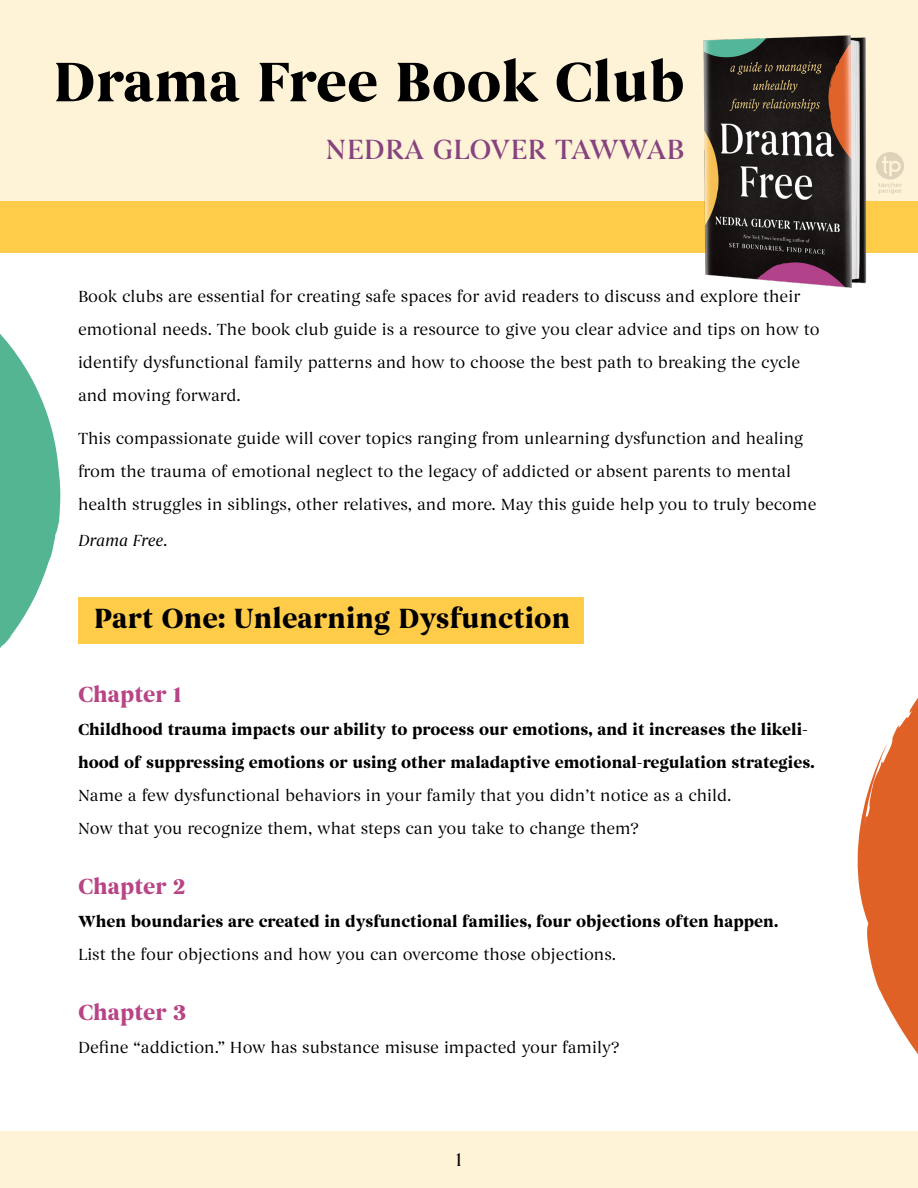
<style>
.page{position:relative;width:918px;height:1188px;background:#fff}
.page>*{position:absolute;margin:0;border:0;box-sizing:border-box;transform-origin:0 0}
.t1{font:700 57px "Begum";color:#000}
.t2{font:700 28.5px "Begum";color:#000}
.t3{font:500 28.5px "Begum";letter-spacing:.01em;color:#86437f}
.t4{font:700 22.5px "Begum";color:#b84486}
.t5{font:19.5px "Begum";color:#000}
.t6{font:16.5px/33px "Begum";color:#000}
.t7{font:700 16.5px/33px "Begum";color:#000}
.t8{font:italic 16.5px "Begum";color:#000}
.s1{font-style:normal}
.s2{font-weight:400}
</style>
<div class="page">
<div style="left:0;top:1131px;width:918px;height:57px;background:#fef3d7"></div>
<div style="left:78px;top:597px;width:506px;height:46px;background:#fecc49"></div>
<div style="left:0;top:201px;width:918px;height:52px;background:#fecc49"></div>
<div style="left:0;top:0;width:918px;height:201px;background:#fef3d7"></div>
<svg style="left:0;top:334px;width:60px;height:314px"></svg>
<svg style="left:858px;top:698px;width:60px;height:356px"></svg>
<img style="left:660px;top:16px;width:252px;height:272px">
<img style="left:876px;top:152px;width:27px;height:42px">
<p class="t1" style="left:53px;top:47px;width:633px">Drama Free Book Club</p>
<p class="t3" style="left:325px;top:133px;width:361px">NEDRA GLOVER TAWWAB</p>
<p class="t6" style="left:78px;top:280px;width:743px">Book clubs are essential for creating safe spaces for avid readers to discuss and explore their emotional needs. The book club guide is a resource to give you clear advice and tips on how to identify dysfunctional family patterns and how to choose the best path to breaking the cycle and moving forward.</p>
<p class="t6" style="left:78px;top:423px;width:740px">This compassionate guide will cover topics ranging from unlearning dysfunction and healing from the trauma of emotional neglect to the legacy of addicted or absent parents to mental health struggles in siblings, other relatives, and more. May this guide help you to truly become</p>
<p class="t8" style="left:78px;top:531px;width:91px">Drama Free<span class="s1">.</span></p>
<p class="t2" style="left:94px;top:601px;width:478px">Part One: Unlearning Dysfunction</p>
<p class="t4" style="left:78px;top:681px;width:105px">Chapter 1</p>
<p class="t7" style="left:78px;top:713px;width:738px">Childhood trauma impacts our ability to process our emotions, and it increases the likeli&shy;hood of suppressing emotions or using other maladaptive emotional-regulation strategies.<br><span class="s2">Name a few dysfunctional behaviors in your family that you didn’t notice as a child.<br>Now that you recognize them, what steps can you take to change them?</span></p>
<p class="t4" style="left:78px;top:873px;width:109px">Chapter 2</p>
<p class="t7" style="left:78px;top:905px;width:702px">When boundaries are created in dysfunctional families, four objections often happen.<br><span class="s2">List the four objections and how you can overcome those objections.</span></p>
<p class="t4" style="left:78px;top:999px;width:110px">Chapter 3</p>
<p class="t6" style="left:78px;top:1031px;width:543px">Define “addiction.” How has substance misuse impacted your family?</p>
<p class="t5" style="left:456px;top:1148px;width:8px">1</p>
</div>
